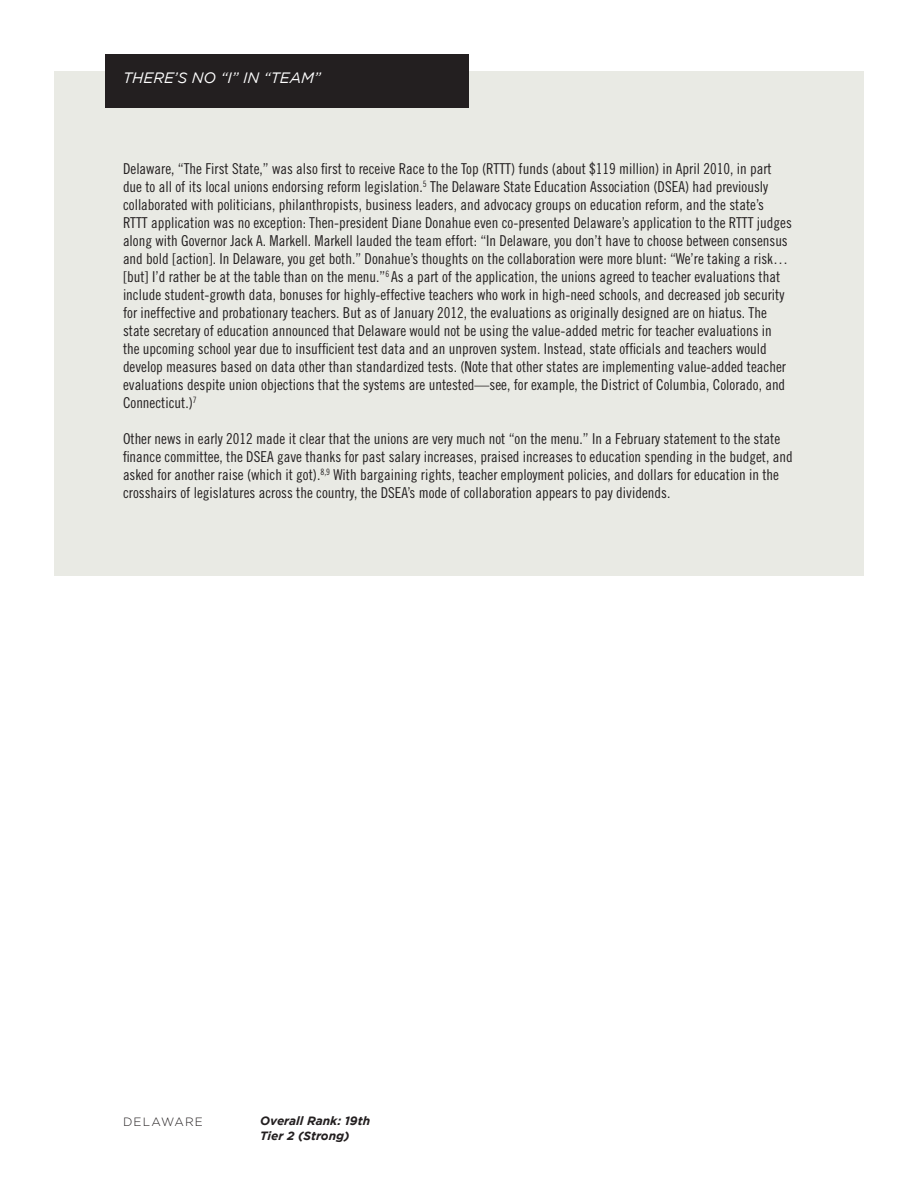
<style>
.page{position:relative;width:918px;height:1188px;background:#fff}
.page>*{position:absolute;margin:0;border:0;box-sizing:border-box;transform-origin:0 0}
.Alternate_Body_Text{font:15px/18px "Trade Gothic Cond Eighteen";color:#231f20}
.Call_Out{font:italic 15px "Gotham";color:#fff}
.Profile_Footer_2{font:italic 700 12px "Gotham";color:#231f20}
.Profile_Footer_1{font:300 12px "Gotham";letter-spacing:.1em;color:#231f20}
</style>
<div class="page">
<div style="left:54px;top:72px;width:810px;height:504px;background:#e9eae4"></div>
<div style="left:105px;top:54px;width:363px;height:54px;background:#231f20"></div>
<p class="Call_Out" style="left:123px;top:69px;width:200px">THERE’S NO “I” IN “TEAM”</p>
<p class="Alternate_Body_Text" style="left:123px;top:159px;width:670px">Delaware, “The First State,” was also first to receive Race to the Top (RTTT) funds (about $119 million) in April 2010, in part due to all of its local unions endorsing reform legislation.<sup>5</sup> The Delaware State Education Association (DSEA) had previously collaborated with politicians, philanthropists, business leaders, and advocacy groups on education reform, and the state’s RTTT application was no exception: Then-president Diane Donahue even co-presented Delaware’s application to the RTTT judges along with Governor Jack A. Markell. Markell lauded the team effort: “In Delaware, you don’t have to choose between consensus and bold [action]. In Delaware, you get both.” Donahue’s thoughts on the collaboration were more blunt: “We’re taking a risk… [but] I’d rather be at the table than on the menu.”<sup>6</sup> As a part of the application, the unions agreed to teacher evaluations that include student-growth data, bonuses for highly-effective teachers who work in high-need schools, and decreased job security for ineffective and probationary teachers. But as of January 2012, the evaluations as originally designed are on hiatus. The state secretary of education announced that Delaware would not be using the value-added metric for teacher evaluations in the upcoming school year due to insufficient test data and an unproven system. Instead, state officials and teachers would develop measures based on data other than standardized tests. (Note that other states are implementing value-added teacher evaluations despite union objections that the systems are untested—see, for example, the District of Columbia, Colorado, and Connecticut.)<sup>7</sup></p>
<p class="Alternate_Body_Text" style="left:123px;top:429px;width:671px">Other news in early 2012 made it clear that the unions are very much not “on the menu.” In a February statement to the state finance committee, the DSEA gave thanks for past salary increases, praised increases to education spending in the budget, and asked for another raise (which it got).<sup>8,9</sup> With bargaining rights, teacher employment policies, and dollars for education in the crosshairs of legislatures across the country, the DSEA’s mode of collaboration appears to pay dividends.</p>
<p class="Profile_Footer_1" style="left:123px;top:1115px;width:81px">DELAWARE</p>
<p class="Profile_Footer_2" style="left:260px;top:1114px;width:111px">Overall Rank: 19th</p>
<p class="Profile_Footer_2" style="left:260px;top:1129px;width:91px">Tier 2 (Strong)</p>
</div>
